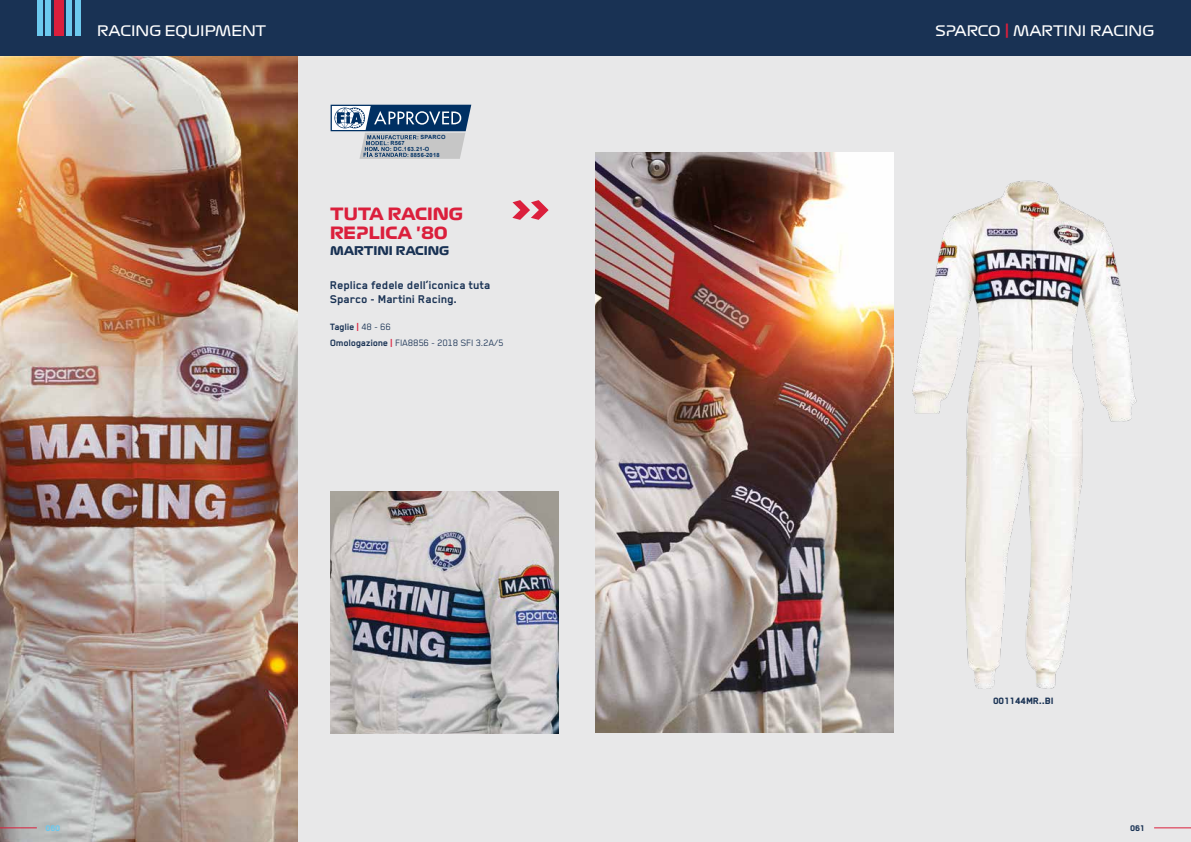
<style>
.page{position:relative;width:1191px;height:842px;background:#e8e8e9}
.page>*{position:absolute;margin:0;border:0;box-sizing:border-box;transform-origin:0 0}
.t1{font:800 58px "Blender Pro";color:#db1f3c}
.t2{font:16.6px "Formula 1 Display Bold";color:#db1f3c}
.t3{font:14.2px "Formula 1 Display Regular";color:#fff}
.t4{font:700 13px/14.2px "Blender Pro";color:#193254}
.t5{font:11.8px "Formula 1 Display Bold";color:#193254}
.t6{font:10.6px/15.8px "Blender Pro";letter-spacing:-.01em;color:#193254}
.t7{font:800 10.6px "Blender Pro";color:#193254}
.t8{font:800 9.5px "Blender Pro";color:#6cc9ee}
.t9{font:800 9.5px "Blender Pro";color:#193254}
.t10{font:700 5.7px "Arial";letter-spacing:.04em;color:#003063}
.s1{font-weight:700}
.s2{font-weight:700;color:#db1f3c}
.s3{font-size:16.6px;color:#db1f3c}
</style>
<div class="page">
<div style="left:0;top:0;width:1191px;height:56px;background:#193254"></div>
<div style="left:66px;top:0;width:6px;height:36px;background:#6cc9ee"></div>
<div style="left:45px;top:0;width:6px;height:36px;background:#6cc9ee"></div>
<div style="left:75px;top:0;width:6px;height:36px;background:#6cc9ee"></div>
<div style="left:37px;top:0;width:6px;height:36px;background:#6cc9ee"></div>
<div style="left:54px;top:0;width:9px;height:36px;background:#db1f3c"></div>
<img style="left:0;top:56px;width:297px;height:786px">
<img style="left:595px;top:153px;width:298px;height:580px">
<img style="left:912px;top:180px;width:225px;height:509px">
<img style="left:330px;top:491px;width:228px;height:242px">
<hr style="left:0;top:827px;width:37px;height:1px;background:#db1f3c">
<hr style="left:1154px;top:827px;width:37px;height:1px;background:#db1f3c">
<svg style="left:330px;top:105px;width:141px;height:54px"></svg>
<p class="t3" style="left:97px;top:21px;width:171px">RACING EQUIPMENT</p>
<p class="t10" style="left:420px;top:134px;width:27px">SPARCO</p>
<p class="t10" style="left:390px;top:139px;width:16px">R567</p>
<p class="t10" style="left:393px;top:145px;width:37px">DC.163.21-O</p>
<p class="t10" style="left:410px;top:151px;width:31px">8856-2018</p>
<p class="t2" style="left:330px;top:204px;width:135px">TUTA RACING</p>
<h1 class="t1" style="left:511px;top:176px;width:44px">››</h1>
<p class="t2" style="left:330px;top:223px;width:119px">REPLICA '80</p>
<p class="t5" style="left:330px;top:243px;width:121px">MARTINI RACING</p>
<p class="t4" style="left:330px;top:278px;width:162px">Replica fedele dell’iconica tuta<br>Sparco - Martini Racing.</p>
<p class="t6" style="left:330px;top:318px;width:175px"><span class="s1">Taglie</span> <span class="s2">|</span> 48 - 66<br><span class="s1">Omologazione</span> <span class="s2">|</span> FIA8856 - 2018 SFI 3.2A/5</p>
<p class="t3" style="left:935px;top:21px;width:220px">SPARCO <span class="s3">|</span> MARTINI RACING</p>
<p class="t7" style="left:993px;top:695px;width:62px">001144MR..BI</p>
<p class="t8" style="left:46px;top:823px;width:16px">060</p>
<p class="t9" style="left:1130px;top:823px;width:16px">061</p>
</div>
